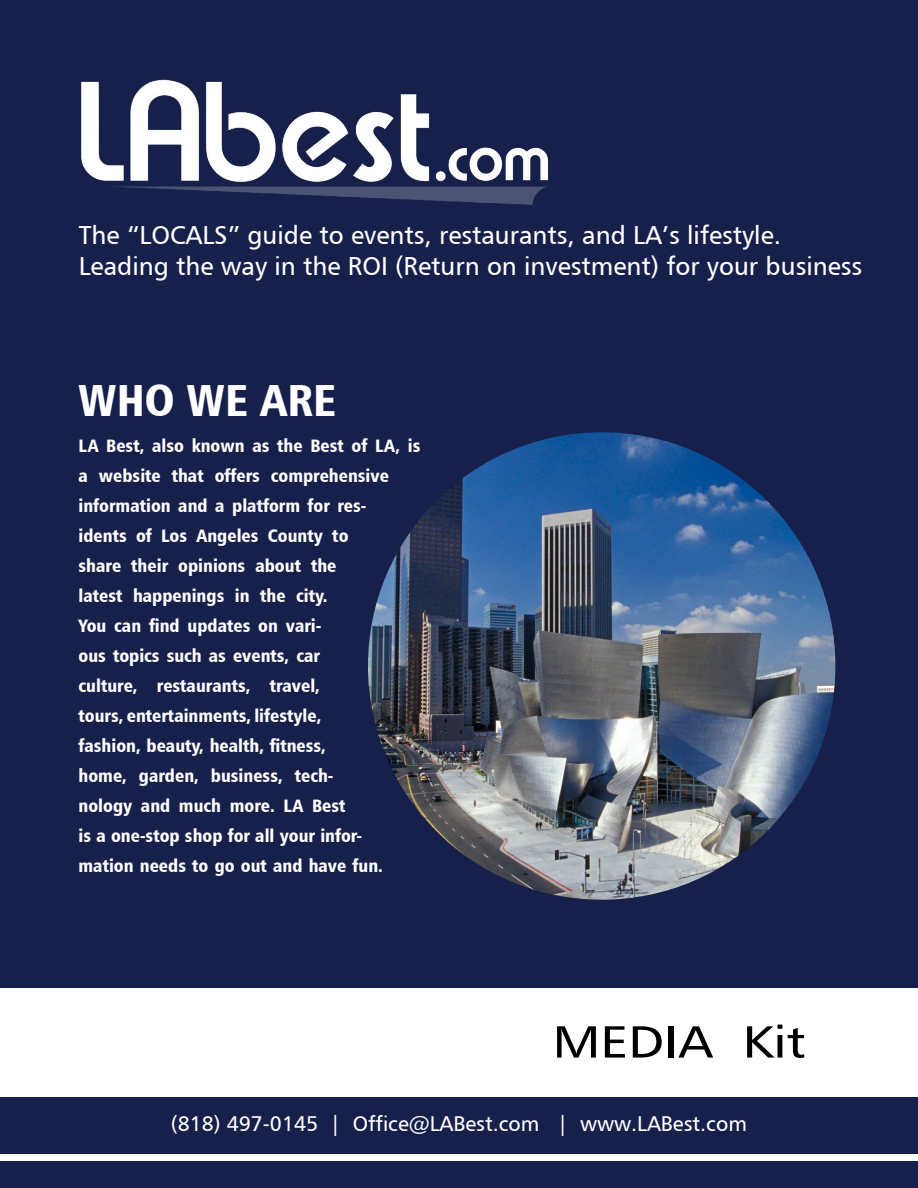
<style>
.page{position:relative;width:918px;height:1188px;background:#17204b}
.page>*{position:absolute;margin:0;border:0;box-sizing:border-box;transform-origin:0 0}
.t1{font:45px "Humanist 777 BT Roman B";color:#000;scale:1.16 1}
.t2{font:45px "Humanist 777 BT Black Condensed B";color:#fff}
.t3{font:25.5px/30.6px "Humanist 777 BT Roman B";color:#fff}
.t4{font:21px "Humanist 777 BT Roman B";color:#fff}
.t5{font:18px/30px "Humanist 777 BT Black Condensed B";color:#fff}
</style>
<div class="page">
<div style="left:0;top:988px;width:918px;height:109px;background:#fff"></div>
<div style="left:0;top:1154px;width:918px;height:7px;background:#fff"></div>
<img style="left:368px;top:432px;width:467px;height:468px;border-radius:234px">
<img style="left:81px;top:79px;width:467px;height:126px">
<h2 class="t3" style="left:79px;top:220px;width:785px">The “LOCALS” guide to events, restaurants, and LA’s lifestyle.<br>Leading the way in the ROI (Return on investment) for your business</h2>
<h1 class="t2" style="left:78px;top:371px;width:260px">WHO WE ARE</h1>
<p class="t5" style="left:79px;top:430px;width:343px">LA Best, also known as the Best of LA, is a website that offers comprehensive information and a platform for res-<br>idents of Los Angeles County to<br>share their opinions about the<br>latest happenings in the city.<br>You can find updates on vari-<br>ous topics such as events, car<br>culture, restaurants, travel,<br>tours, entertainments, lifestyle,<br>fashion, beauty, health, fitness,<br>home, garden, business, tech-<br>nology and much more. LA Best<br>is a one-stop shop for all your infor&shy;mation needs to go out and have fun.</p>
<h1 class="t1" style="left:553px;top:1014px;width:220px">MEDIA Kit</h1>
<p class="t4" style="left:171px;top:1111px;width:577px">(818) 497-0145 | Office@LABest.com | www.LABest.com</p>
</div>
